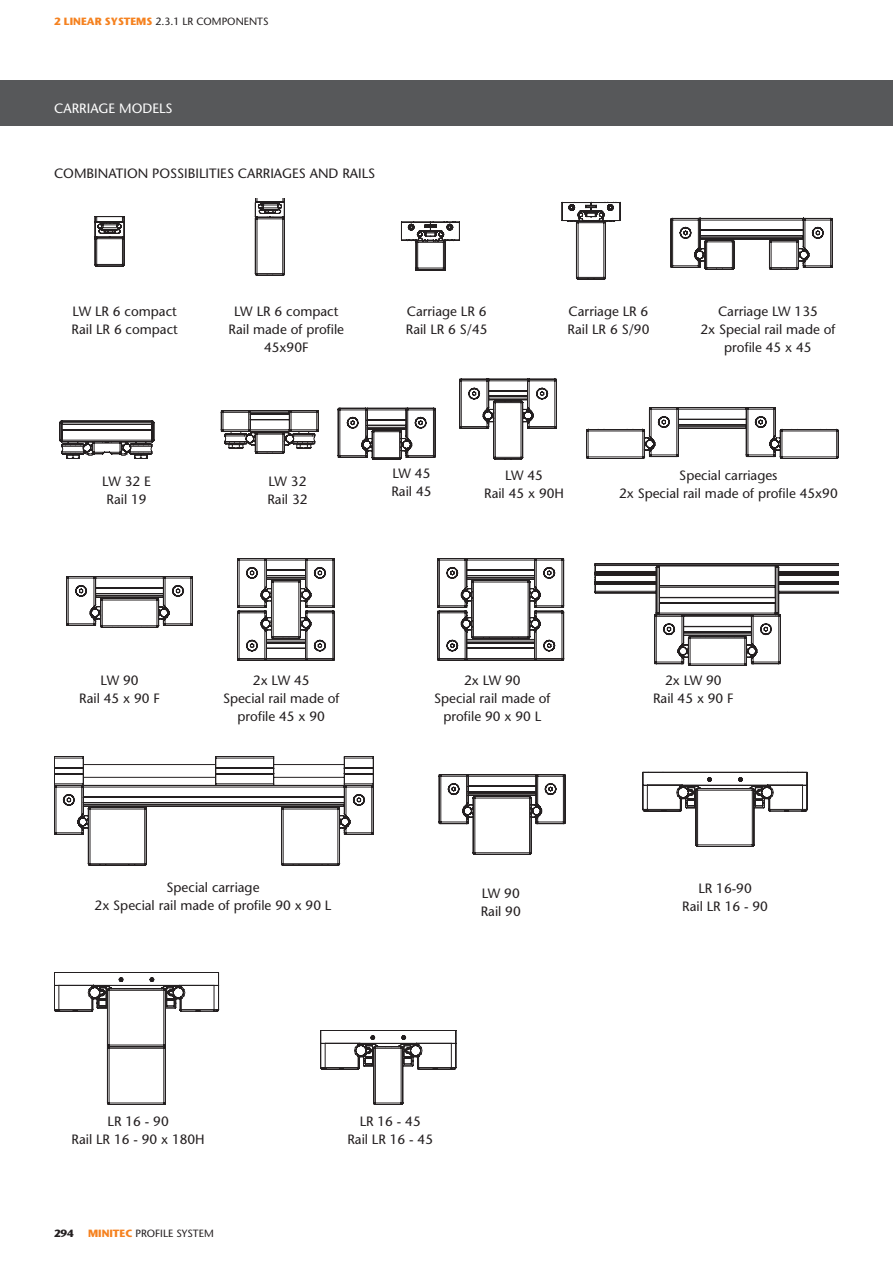
<style>
.page{position:relative;width:893px;height:1263px;background:#fff}
.page>*{position:absolute;margin:0;border:0;box-sizing:border-box;transform-origin:0 0}
.t1{font:13.5px/18px "Stone Sans";color:#231f20;text-align:center}
.t2{font:13.5px "Stone Sans";color:#fff}
.t3{font:10.5px "Stone Sans";color:#231f20}
.t4{font:700 10.5px "Stone Sans";color:#231f20}
.s1{font-weight:700;color:#f58220}
</style>
<div class="page">
<div style="left:0;top:81px;width:893px;height:45px;background:#57585a"></div>
<svg style="left:95px;top:216px;width:29px;height:51px"></svg>
<svg style="left:254px;top:199px;width:31px;height:77px"></svg>
<svg style="left:401px;top:221px;width:59px;height:50px"></svg>
<svg style="left:561px;top:202px;width:60px;height:78px"></svg>
<svg style="left:671px;top:218px;width:162px;height:52px"></svg>
<svg style="left:60px;top:421px;width:94px;height:38px"></svg>
<svg style="left:221px;top:410px;width:98px;height:44px"></svg>
<svg style="left:338px;top:408px;width:98px;height:52px"></svg>
<svg style="left:459px;top:379px;width:98px;height:80px"></svg>
<svg style="left:586px;top:407px;width:253px;height:52px"></svg>
<svg style="left:237px;top:558px;width:98px;height:102px"></svg>
<svg style="left:595px;top:563px;width:244px;height:103px"></svg>
<svg style="left:66px;top:576px;width:127px;height:52px"></svg>
<svg style="left:437px;top:558px;width:127px;height:102px"></svg>
<svg style="left:54px;top:756px;width:320px;height:110px"></svg>
<svg style="left:439px;top:774px;width:127px;height:81px"></svg>
<svg style="left:54px;top:972px;width:165px;height:133px"></svg>
<svg style="left:642px;top:772px;width:166px;height:75px"></svg>
<svg style="left:320px;top:1030px;width:137px;height:75px"></svg>
<p class="t3" style="left:54px;top:15px;width:216px"><span class="s1">2 LINEAR SYSTEMS</span> 2.3.1 LR COMPONENTS</p>
<p class="t2" style="left:54px;top:101px;width:120px">CARRIAGE MODELS</p>
<p class="t1" style="left:54px;top:164px;width:323px">COMBINATION POSSIBILITIES CARRIAGES AND RAILS</p>
<p class="t1" style="left:72px;top:302px;width:108px;text-align:left">LW LR 6 compact<br>Rail LR 6 compact</p>
<p class="t1" style="left:229px;top:302px;width:117px">LW LR 6 compact<br>Rail made of profile<br>45x90F</p>
<p class="t1" style="left:406px;top:302px;width:83px;text-align:left">Carriage LR 6<br>Rail LR 6 S/45</p>
<p class="t1" style="left:568px;top:302px;width:83px;text-align:left">Carriage LR 6<br>Rail LR 6 S/90</p>
<p class="t1" style="left:700px;top:302px;width:137px">Carriage LW 135<br>2x Special rail made of profile 45 x 45</p>
<p class="t1" style="left:102px;top:473px;width:50px">LW 32 E<br>Rail 19</p>
<p class="t1" style="left:267px;top:473px;width:42px;text-align:left">LW 32<br>Rail 32</p>
<p class="t1" style="left:391px;top:464px;width:42px;text-align:left">LW 45<br>Rail 45</p>
<p class="t1" style="left:484px;top:467px;width:81px">LW 45<br>Rail 45 x 90H</p>
<p class="t1" style="left:619px;top:467px;width:220px">Special carriages<br>2x Special rail made of profile 45x90</p>
<p class="t1" style="left:223px;top:671px;width:118px">2x LW 45<br>Special rail made of profile 45 x 90</p>
<p class="t1" style="left:653px;top:671px;width:82px">2x LW 90<br>Rail 45 x 90 F</p>
<p class="t1" style="left:79px;top:671px;width:82px">LW 90<br>Rail 45 x 90 F</p>
<p class="t1" style="left:434px;top:671px;width:118px">2x LW 90<br>Special rail made of profile 90 x 90 L</p>
<p class="t1" style="left:95px;top:878px;width:238px">Special carriage<br>2x Special rail made of profile 90 x 90 L</p>
<p class="t1" style="left:481px;top:884px;width:42px;text-align:left">LW 90<br>Rail 90</p>
<p class="t1" style="left:682px;top:879px;width:87px">LR 16-90<br>Rail LR 16 - 90</p>
<p class="t1" style="left:72px;top:1112px;width:135px">LR 16 - 90<br>Rail LR 16 - 90 x 180H</p>
<p class="t1" style="left:347px;top:1112px;width:87px">LR 16 - 45<br>Rail LR 16 - 45</p>
<p class="t4" style="left:54px;top:1227px;width:21px">294</p>
<p class="t3" style="left:88px;top:1227px;width:127px"><span class="s1">MINITEC</span> PROFILE SYSTEM</p>
</div>
